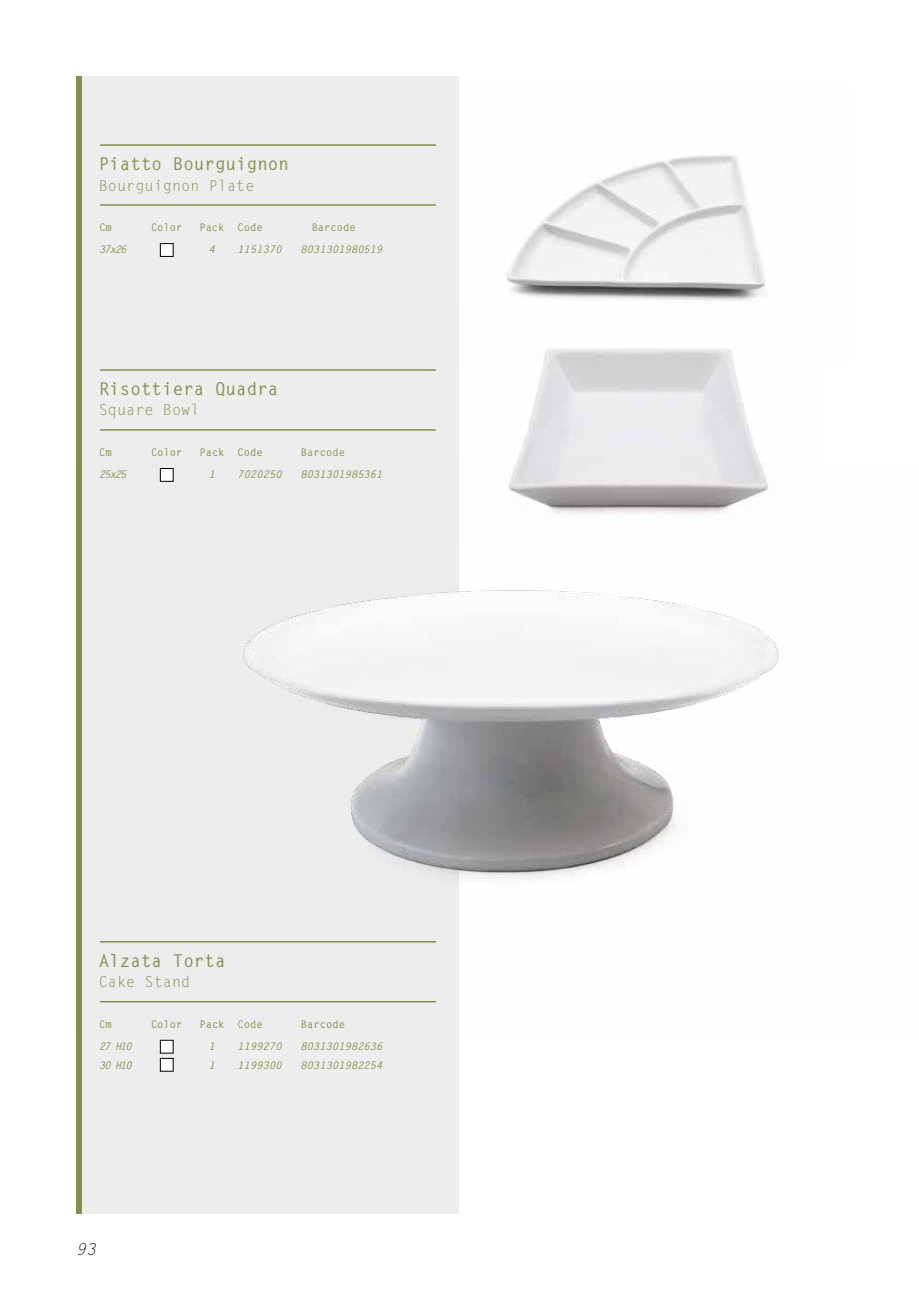
<style>
.page{position:relative;width:919px;height:1289px;background:#fff}
.page>*{position:absolute;margin:0;border:0;box-sizing:border-box;transform-origin:0 0}
.t1{font:700 17.55px "Letter Gothic Std";color:#878d4a}
.t2{font:italic 16.5px "Letter Gothic Std";color:#1d1d1b}
.t3{font:15.3px "Letter Gothic Std";color:#878d4a}
.t4{font:italic 700 10.5px/19.5px "Letter Gothic Std";color:#878d4a}
.t5{font:700 10.5px "Letter Gothic Std";color:#878d4a}
.t6{font:italic 700 10.5px/19.5px "Letter Gothic Std";letter-spacing:-.1em;color:#878d4a}
</style>
<div class="page">
<div style="left:82px;top:76px;width:376px;height:1137px;background:#ededed"></div>
<div style="left:76px;top:76px;width:6px;height:1137px;background:#878d4a"></div>
<div style="left:160px;top:243px;width:13px;height:14px;background:#fff;border:1px solid #000"></div>
<hr style="left:100px;top:204px;width:336px;height:2px;background:#878d4a">
<hr style="left:100px;top:144px;width:336px;height:2px;background:#878d4a">
<div style="left:160px;top:1039px;width:13px;height:14px;background:#fff;border:1px solid #000"></div>
<div style="left:160px;top:1058px;width:13px;height:13px;background:#fff;border:1px solid #000"></div>
<hr style="left:100px;top:429px;width:336px;height:1px;background:#878d4a">
<hr style="left:100px;top:369px;width:336px;height:2px;background:#878d4a">
<img style="left:428px;top:82px;width:337px;height:225px">
<img style="left:100px;top:468px;width:679px;height:568px">
<img style="left:439px;top:307px;width:340px;height:234px">
<h1 class="t1" style="left:99px;top:153px;width:192px">Piatto Bourguignon</h1>
<h3 class="t3" style="left:99px;top:176px;width:157px">Bourguignon Plate</h3>
<p class="t5" style="left:99px;top:221px;width:14px">Cm</p>
<p class="t5" style="left:151px;top:221px;width:33px">Color</p>
<p class="t5" style="left:199px;top:221px;width:65px">Pack Code</p>
<p class="t5" style="left:311px;top:221px;width:46px">Barcode</p>
<p class="t4" style="left:99px;top:239px;width:29px">37x26</p>
<p class="t4" style="left:209px;top:239px;width:8px">4</p>
<p class="t4" style="left:237px;top:239px;width:46px">1151370</p>
<p class="t4" style="left:300px;top:239px;width:83px">8031301980519</p>
<h1 class="t1" style="left:99px;top:378px;width:181px">Risottiera Quadra</h1>
<h3 class="t3" style="left:99px;top:401px;width:102px">Square Bowl</h3>
<p class="t5" style="left:99px;top:446px;width:14px">Cm</p>
<p class="t5" style="left:151px;top:446px;width:33px">Color</p>
<p class="t5" style="left:199px;top:446px;width:65px">Pack Code</p>
<p class="t5" style="left:301px;top:446px;width:46px">Barcode</p>
<p class="t4" style="left:99px;top:464px;width:29px">25x25</p>
<p class="t4" style="left:209px;top:464px;width:8px">1</p>
<p class="t4" style="left:237px;top:464px;width:46px">7020250</p>
<p class="t4" style="left:300px;top:464px;width:83px">8031301985361</p>
<h1 class="t1" style="left:99px;top:949px;width:128px">Alzata Torta</h1>
<h3 class="t3" style="left:99px;top:973px;width:93px">Cake Stand</h3>
<p class="t5" style="left:99px;top:1017px;width:14px">Cm</p>
<p class="t5" style="left:151px;top:1017px;width:33px">Color</p>
<p class="t5" style="left:199px;top:1017px;width:65px">Pack Code</p>
<p class="t5" style="left:301px;top:1017px;width:46px">Barcode</p>
<p class="t6" style="left:99px;top:1036px;width:34px">27 H10<br>30 H10</p>
<p class="t4" style="left:209px;top:1036px;width:8px">1<br>1</p>
<p class="t4" style="left:237px;top:1036px;width:46px">1199270<br>1199300</p>
<p class="t4" style="left:300px;top:1036px;width:83px">8031301982636<br>8031301982254</p>
<h2 class="t2" style="left:76px;top:1239px;width:21px">93</h2>
</div>
